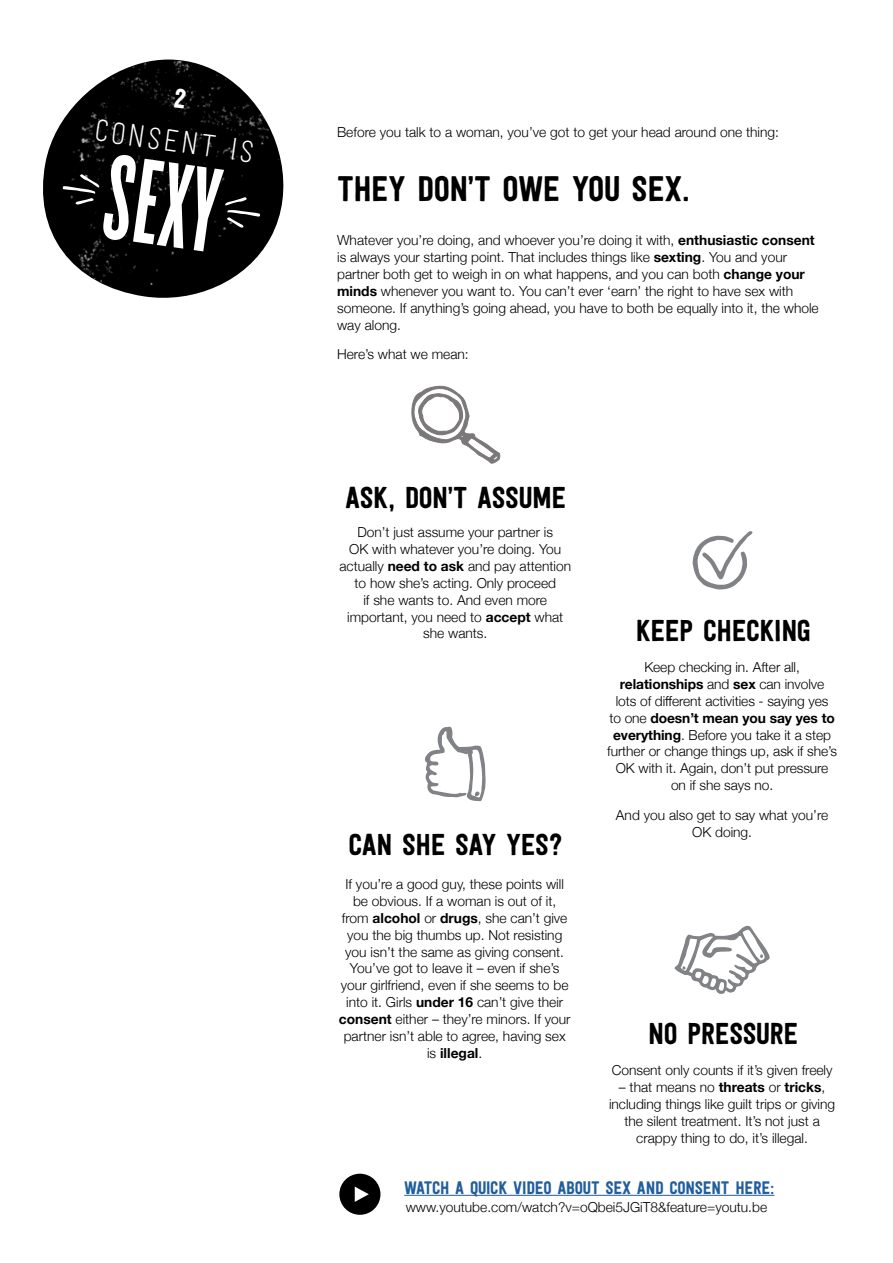
<style>
.page{position:relative;width:893px;height:1263px;background:#fff}
.page>*{position:absolute;margin:0;border:0;box-sizing:border-box;transform-origin:0 0}
.t1{font:127.5px "Festivo LC Extras";color:#808285}
.t2{font:125.55px "Knockout 66 Full Flyweight";color:#fff}
.t3{font:36.75px "Festivo LC Mini";color:#fff}
.t4{font:35.25px "Festivo LC Basic";letter-spacing:-.015em;color:#000}
.t5{font:30px "Festivo LC Basic";letter-spacing:-.015em;color:#000}
.t6{font:18px "Festivo LC Basic";letter-spacing:-.015em;color:#215e9e}
.t7{font:300 13.8px/16.8px "Helvetica Neue";color:#000;text-align:center}
.s1{font-weight:700}
</style>
<div class="page">
<img style="left:43px;top:60px;width:241px;height:238px">
<svg style="left:425px;top:726px;width:61px;height:76px"></svg>
<svg style="left:674px;top:925px;width:96px;height:69px"></svg>
<svg style="left:412px;top:385px;width:89px;height:79px"></svg>
<svg style="left:63px;top:174px;width:36px;height:31px"></svg>
<svg style="left:225px;top:197px;width:35px;height:31px"></svg>
<hr style="left:404px;top:1195px;width:370px;height:1px;background:#215e9e">
<div style="left:339px;top:1174px;width:41px;height:41px;background:#000;border-radius:50%"></div>
<svg style="left:355px;top:1186px;width:14px;height:16px"></svg>
<svg style="left:174px;top:88px;width:13px;height:20px"></svg>
<h3 class="t3" style="left:98px;top:112px;width:161px;rotate:8deg">CONSENT IS</h3>
<p class="t7" style="left:337px;top:122px;width:443px">Before you talk to a woman, you’ve got to get your head around one thing:</p>
<h2 class="t2" style="left:116px;top:125px;width:114px;rotate:8deg">SEXY</h2>
<h3 class="t4" style="left:337px;top:167px;width:354px">THEY DON’T OWE YOU SEX.</h3>
<p class="t7" style="left:337px;top:231px;width:483px;text-align:left">Whatever you’re doing, and whoever you’re doing it with, <span class="s1">enthusiastic consent </span>is always your starting point. That includes things like <span class="s1">sexting</span>. You and your partner both get to weigh in on what happens, and you can both <span class="s1">change your minds</span> whenever you want to. You can’t ever ‘earn’ the right to have sex with someone. If anything’s going ahead, you have to both be equally into it, the whole way along.</p>
<p class="t7" style="left:337px;top:345px;width:133px">Here’s what we mean:</p>
<h3 class="t5" style="left:345px;top:479px;width:223px">ASK, DON’T ASSUME</h3>
<p class="t7" style="left:339px;top:523px;width:233px">Don’t just assume your partner is<br>OK with whatever you’re doing. You actually <span class="s1">need to ask</span> and pay attention to how she’s acting. Only proceed<br>if she wants to. And even more important, you need to <span class="s1">accept</span> what she wants.</p>
<h3 class="t5" style="left:348px;top:826px;width:216px">CAN SHE SAY YES?</h3>
<p class="t7" style="left:339px;top:875px;width:233px">If you’re a good guy, these points will be obvious. If a woman is out of it, from <span class="s1">alcohol</span> or <span class="s1">drugs</span>, she can’t give you the big thumbs up. Not resisting you isn’t the same as giving consent.<br>You’ve got to leave it – even if she’s your girlfriend, even if she seems to be into it. Girls <span class="s1">under 16</span> can’t give their <span class="s1">consent</span> either – they’re minors. If your partner isn’t able to agree, having sex is <span class="s1">illegal</span>.</p>
<h1 class="t1" style="left:687px;top:482px;width:71px">&lt;</h1>
<h3 class="t5" style="left:636px;top:612px;width:177px">KEEP CHECKING</h3>
<p class="t7" style="left:607px;top:658px;width:231px">Keep checking in. After all, <span class="s1">relationships</span> and <span class="s1">sex</span> can involve<br>lots of different activities - saying yes<br>to one <span class="s1">doesn’t mean you say yes to everything</span>. Before you take it a step further or change things up, ask if she’s OK with it. Again, don’t put pressure on if she says no.</p>
<p class="t7" style="left:616px;top:806px;width:214px">And you also get to say what you’re<br>OK doing.</p>
<h3 class="t5" style="left:648px;top:1015px;width:152px">NO PRESSURE</h3>
<p class="t7" style="left:612px;top:1061px;width:222px">Consent only counts if it’s given freely</p>
<p class="t7" style="left:609px;top:1078px;width:228px">– that means no <span class="s1">threats</span> or <span class="s1">tricks</span>, including things like guilt trips or giving the silent treatment. It’s not just a crappy thing to do, it’s illegal.</p>
<h3 class="t6" style="left:404px;top:1176px;width:372px">WATCH A QUICK VIDEO ABOUT SEX AND CONSENT HERE:</h3>
<p class="t7" style="left:406px;top:1198px;width:363px">www.youtube.com/watch?v=oQbei5JGiT8&amp;feature=youtu.be</p>
</div>
